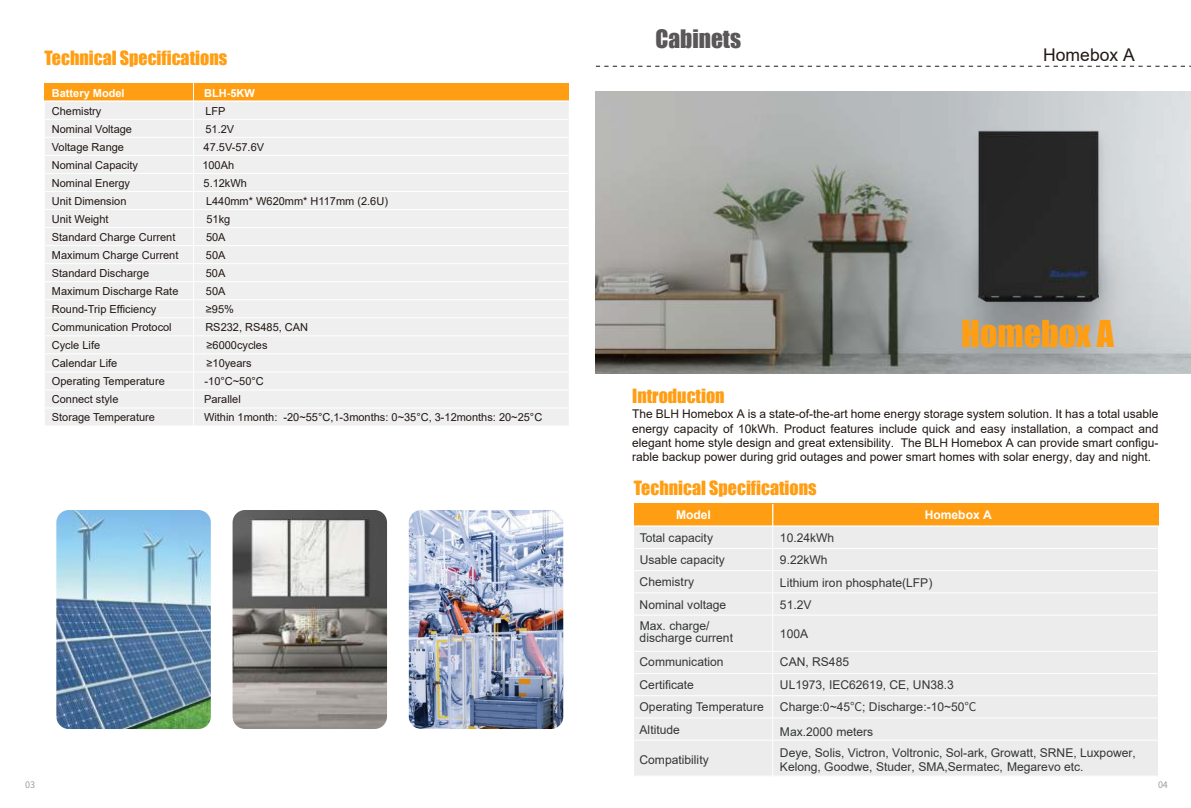
<style>
.page{position:relative;width:1191px;height:808px;background:#fff}
.page>*{position:absolute;margin:0;border:0;box-sizing:border-box;transform-origin:0 0}
.t1{font:34px "Impact";color:#ff9e13}
.t2{font:23.4px "Impact";color:#595757}
.t3{font:18px "Impact";color:#ff9e13}
.t4{font:17.5px "Arial";color:#221815}
.t5{font:12.1px/22.2px "Arial";color:#333535}
.t6{font:700 12.1px "Arial";color:#fff}
.t7{font:12px/14.4px "Arial";color:#201612;text-align:justify}
.t8{font:11px "Arial";color:#211714}
.t9{font:700 11px "Arial";color:#fff}
.t10{font:9px "Source Han Sans CN";color:#9c9c9d}
.s1{color:#281e16}
.s2{font-family:"Source Han Sans CN"}
</style>
<div class="page">
<img style="left:595px;top:91px;width:596px;height:282px">
<svg style="left:596px;top:66px;width:595px;height:1px"></svg>
<div style="left:633px;top:503px;width:525px;height:23px;background:#ff9e13"></div>
<div style="left:633px;top:526px;width:525px;height:250px;background:#ececed"></div>
<hr style="left:633px;top:740px;width:525px;height:1px;background:#fff">
<hr style="left:633px;top:718px;width:525px;height:1px;background:#fff">
<hr style="left:633px;top:695px;width:525px;height:1px;background:#fff">
<hr style="left:633px;top:673px;width:525px;height:1px;background:#fff">
<hr style="left:633px;top:651px;width:525px;height:1px;background:#fff">
<hr style="left:633px;top:615px;width:525px;height:1px;background:#fff">
<hr style="left:633px;top:593px;width:525px;height:1px;background:#fff">
<hr style="left:633px;top:570px;width:525px;height:1px;background:#fff">
<hr style="left:633px;top:548px;width:525px;height:1px;background:#fff">
<hr style="left:633px;top:526px;width:525px;height:1px;background:#fff">
<hr style="left:772px;top:504px;width:1px;height:272px;background:#fff">
<img style="left:978px;top:130px;width:120px;height:171px">
<div style="left:44px;top:83px;width:525px;height:19px;background:#ff9e13"></div>
<div style="left:44px;top:101px;width:525px;height:325px;background:#efefef"></div>
<hr style="left:44px;top:408px;width:525px;height:1px;background:#fff">
<hr style="left:44px;top:390px;width:525px;height:1px;background:#fff">
<hr style="left:44px;top:372px;width:525px;height:1px;background:#fff">
<hr style="left:44px;top:354px;width:525px;height:1px;background:#fff">
<hr style="left:44px;top:336px;width:525px;height:1px;background:#fff">
<hr style="left:44px;top:317px;width:525px;height:1px;background:#fff">
<hr style="left:44px;top:299px;width:525px;height:1px;background:#fff">
<hr style="left:44px;top:281px;width:525px;height:1px;background:#fff">
<hr style="left:44px;top:263px;width:525px;height:1px;background:#fff">
<hr style="left:44px;top:245px;width:525px;height:1px;background:#fff">
<hr style="left:44px;top:227px;width:525px;height:1px;background:#fff">
<hr style="left:44px;top:209px;width:525px;height:1px;background:#fff">
<hr style="left:44px;top:191px;width:525px;height:1px;background:#fff">
<hr style="left:44px;top:173px;width:525px;height:1px;background:#fff">
<hr style="left:44px;top:155px;width:525px;height:1px;background:#fff">
<hr style="left:44px;top:137px;width:525px;height:1px;background:#fff">
<hr style="left:44px;top:119px;width:525px;height:1px;background:#fff">
<hr style="left:44px;top:101px;width:525px;height:1px;background:#fff">
<hr style="left:193px;top:83px;width:1px;height:343px;background:#fff">
<img style="left:56px;top:510px;width:155px;height:219px">
<img style="left:409px;top:510px;width:154px;height:219px">
<img style="left:232px;top:510px;width:155px;height:219px">
<h3 class="t3" style="left:44px;top:51px;width:184px">Technical Specifications</h3>
<p class="t9" style="left:52px;top:89px;width:74px">Battery Model</p>
<p class="t9" style="left:204px;top:89px;width:52px">BLH-5KW</p>
<p class="t8" style="left:52px;top:106px;width:51px">Chemistry</p>
<p class="t8" style="left:205px;top:106px;width:22px">LFP</p>
<p class="t8" style="left:52px;top:124px;width:82px">Nominal Voltage</p>
<p class="t8" style="left:205px;top:124px;width:30px">51.2V</p>
<p class="t8" style="left:52px;top:142px;width:74px">Voltage Range</p>
<p class="t8" style="left:204px;top:142px;width:62px">47.5V-57.6V</p>
<p class="t8" style="left:52px;top:160px;width:88px">Nominal Capacity</p>
<p class="t8" style="left:202px;top:160px;width:33px">100Ah</p>
<p class="t8" style="left:52px;top:178px;width:80px">Nominal Energy</p>
<p class="t8" style="left:204px;top:178px;width:45px">5.12kWh</p>
<p class="t8" style="left:52px;top:196px;width:76px">Unit Dimension</p>
<p class="t8" style="left:206px;top:196px;width:183px">L440mm* W620mm* H117mm (2.6U)</p>
<p class="t8" style="left:52px;top:214px;width:58px">Unit Weight</p>
<p class="t8" style="left:206px;top:214px;width:25px">51kg</p>
<p class="t8" style="left:52px;top:232px;width:125px">Standard Charge Current</p>
<p class="t8" style="left:206px;top:232px;width:21px">50A</p>
<p class="t8" style="left:52px;top:250px;width:128px">Maximum Charge Current</p>
<p class="t8" style="left:206px;top:250px;width:21px">50A</p>
<p class="t8" style="left:52px;top:268px;width:99px">Standard Discharge</p>
<p class="t8" style="left:206px;top:268px;width:21px">50A</p>
<p class="t8" style="left:52px;top:286px;width:128px">Maximum Discharge Rate</p>
<p class="t8" style="left:206px;top:286px;width:21px">50A</p>
<p class="t8" style="left:52px;top:304px;width:106px">Round-Trip Efficiency</p>
<p class="t8" style="left:206px;top:301px;width:30px">≥95%</p>
<p class="t8" style="left:52px;top:322px;width:121px">Communication Protocol</p>
<p class="t8" style="left:205px;top:322px;width:104px">RS232, RS485, CAN</p>
<p class="t8" style="left:52px;top:340px;width:50px">Cycle Life</p>
<p class="t8" style="left:206px;top:337px;width:63px">≥6000cycles</p>
<p class="t8" style="left:52px;top:358px;width:67px">Calendar Life</p>
<p class="t8" style="left:206px;top:355px;width:47px">≥10years</p>
<p class="t8" style="left:52px;top:376px;width:114px">Operating Temperature</p>
<p class="t8" style="left:205px;top:376px;width:61px">-10°C~50°C</p>
<p class="t8" style="left:52px;top:394px;width:68px">Connect style</p>
<p class="t8" style="left:204px;top:394px;width:38px">Parallel</p>
<p class="t8" style="left:52px;top:412px;width:105px">Storage Temperature</p>
<p class="t8" style="left:204px;top:412px;width:340px">Within 1month: -20~55°C,1-3months: 0~35°C, 3-12months: 20~25°C</p>
<h2 class="t2" style="left:655px;top:29px;width:87px">Cabinets</h2>
<h3 class="t3" style="left:632px;top:388px;width:94px">Introduction</h3>
<h3 class="t4" style="left:1043px;top:48px;width:93px">Homebox A</h3>
<h1 class="t1" style="left:961px;top:320px;width:154px">Homebox A</h1>
<p class="t7" style="left:632px;top:408px;width:528px">The <span class="s1">BLH</span> Homebox A is a state-of-the-art home energy storage system solution. It has a total usable energy capacity of 10kWh. Product features include quick and easy installation, a compact and elegant home style design and great extensibility. The <span class="s1">BLH</span> Homebox A can provide smart configu&shy;rable backup power during grid outages and power smart homes with solar energy, day and night.</p>
<h3 class="t3" style="left:633px;top:480px;width:184px">Technical Specifications</h3>
<p class="t6" style="left:676px;top:510px;width:36px">Model</p>
<p class="t6" style="left:924px;top:510px;width:69px">Homebox A</p>
<p class="t5" style="left:639px;top:527px;width:87px">Total capacity<br>Usable capacity<br>Chemistry</p>
<p class="t5" style="left:639px;top:595px;width:88px;line-height:21.2px">Nominal voltage<br>Max. charge/</p>
<p class="t5" style="left:639px;top:627px;width:95px;line-height:24.3px">discharge current<br>Communication</p>
<p class="t5" style="left:639px;top:674px;width:126px;line-height:22.5px">Certificate<br>Operating Temperature<br>Altitude</p>
<p class="t5" style="left:639px;top:750px;width:71px">Compatibility</p>
<p class="t5" style="left:780px;top:527px;width:56px">10.24kWh</p>
<p class="t5" style="left:780px;top:550px;width:49px">9.22kWh</p>
<p class="t5" style="left:780px;top:572px;width:154px">Lithium iron phosphate(LFP)</p>
<p class="t5" style="left:780px;top:623px;width:30px">100A</p>
<p class="t5" style="left:780px;top:595px;width:33px">51.2V</p>
<p class="t5" style="left:780px;top:652px;width:71px">CAN, RS485</p>
<p class="t5" style="left:780px;top:674px;width:198px">UL1973, IEC62619, CE, UN38.3<br>Charge:0~45<span class="s2">℃</span>; Discharge:-10~50<span class="s2">℃</span></p>
<p class="t5" style="left:780px;top:722px;width:357px;line-height:21.2px">Max.2000 meters<br>Deye, Solis, Victron, Voltronic, Sol-ark, Growatt, SRNE, Luxpower,</p>
<p class="t5" style="left:780px;top:757px;width:305px">Kelong, Goodwe, Studer, SMA,Sermatec, Megarevo etc.</p>
<p class="t10" style="left:25px;top:780px;width:11px">03</p>
<p class="t10" style="left:1158px;top:780px;width:11px">04</p>
</div>
